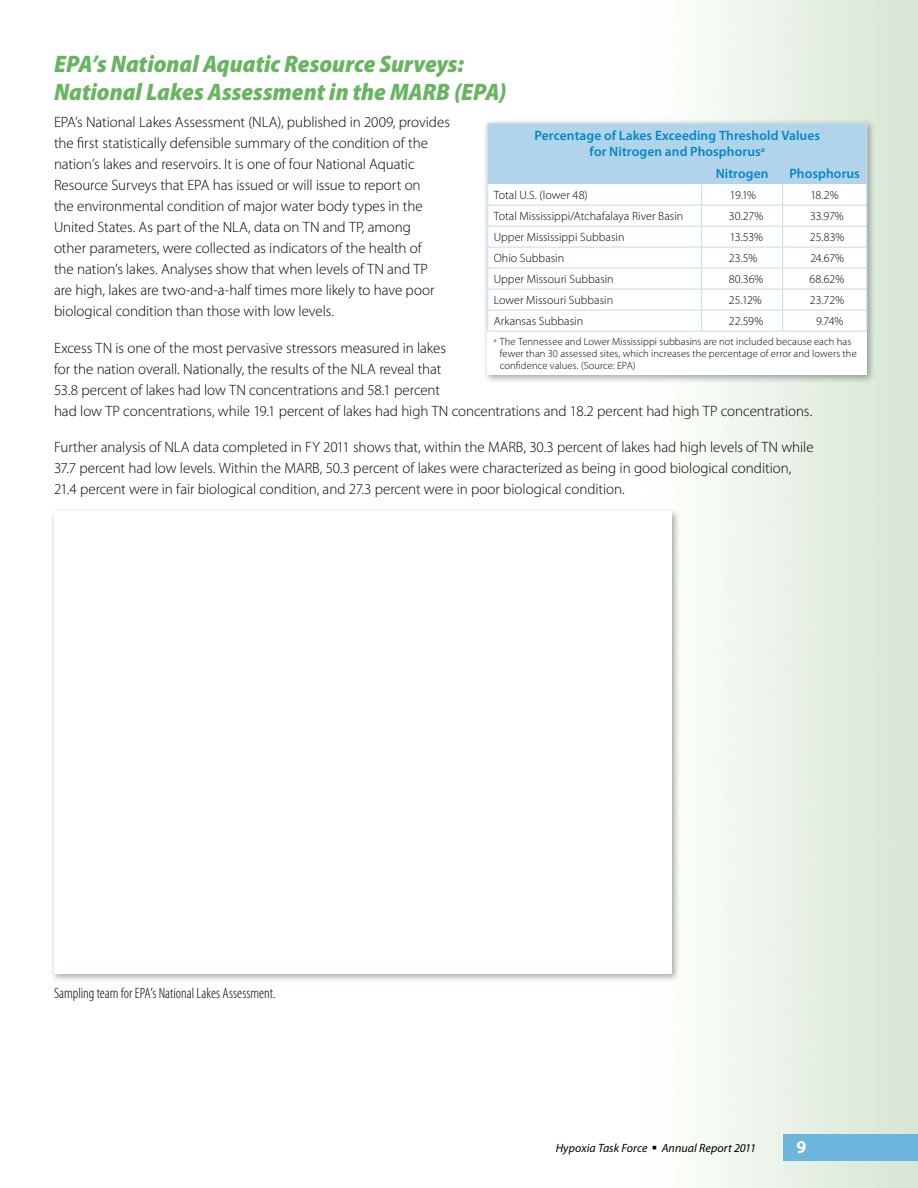
<style>
.page{position:relative;width:918px;height:1188px;background:#fff}
.page>*{position:absolute;margin:0;border:0;box-sizing:border-box;transform-origin:0 0}
.indicator_header{font:italic 900 semi-condensed 24px/28.5px "Myriad Pro";color:#67b561}
.t1{font:700 18px "Myriad Pro";color:#fff}
.body_text{font:300 15px/21px "Myriad Pro";letter-spacing:-.005em;color:#000}
.caption_left{font:300 condensed 15px "Myriad Pro";color:#000}
.table_header{font:600 13.5px/16.5px "Myriad Pro";letter-spacing:.005em;color:#0088c3;text-align:center}
.table_text{font:300 12px "Myriad Pro";color:#000}
.t2{font:italic 12px "Myriad Pro";letter-spacing:.005em;color:#000}
.table_note{font:300 10.5px/12px "Myriad Pro";letter-spacing:.01em;color:#000}
</style>
<div class="page">
<div style="left:783px;top:1134px;width:135px;height:27px;background:#6cb5dc"></div>
<div style="left:483px;top:118px;width:393px;height:266px;background:#313d42;opacity:.45"></div>
<svg style="left:488px;top:332px;width:379px;height:43px"></svg>
<hr style="left:487px;top:331px;width:215px;height:1px;background:#c0dbee">
<hr style="left:702px;top:331px;width:81px;height:1px;background:#c0dbee">
<hr style="left:783px;top:331px;width:84px;height:1px;background:#c0dbee">
<svg style="left:487px;top:123px;width:380px;height:208px"></svg>
<hr style="left:702px;top:226px;width:81px;height:1px;background:#c0dbee">
<hr style="left:783px;top:226px;width:84px;height:1px;background:#c0dbee">
<div style="left:49px;top:507px;width:631px;height:475px;background:#313d42;opacity:.45"></div>
<img style="left:54px;top:512px;width:618px;height:462px">
<p class="indicator_header" style="left:54px;top:50px;width:454px">EPA’s National Aquatic Resource Surveys:<br>National Lakes Assessment in the MARB (EPA)</p>
<p class="body_text" style="left:54px;top:111px;width:397px">EPA’s National Lakes Assessment (NLA), published in 2009, provides the first statistically defensible summary of the condition of the nation’s lakes and reservoirs. It is one of four National Aquatic Resource Surveys that EPA has issued or will issue to report on<br>the environmental condition of major water body types in the United States. As part of the NLA, data on TN and TP, among<br>other parameters, were collected as indicators of the health of<br>the nation’s lakes. Analyses show that when levels of TN and TP are high, lakes are two-and-a-half times more likely to have poor biological condition than those with low levels.</p>
<p class="body_text" style="left:54px;top:337px;width:760px">Excess TN is one of the most pervasive stressors measured in lakes<br>for the nation overall. Nationally, the results of the NLA reveal that<br>53.8 percent of lakes had low TN concentrations and 58.1 percent<br>had low TP concentrations, while 19.1 percent of lakes had high TN concentrations and 18.2 percent had high TP concentrations.</p>
<p class="body_text" style="left:54px;top:437px;width:761px">Further analysis of NLA data completed in FY 2011 shows that, within the MARB, 30.3 percent of lakes had high levels of TN while<br>37.7 percent had low levels. Within the MARB, 50.3 percent of lakes were characterized as being in good biological condition,<br>21.4 percent were in fair biological condition, and 27.3 percent were in poor biological condition.</p>
<p class="table_header" style="left:534px;top:127px;width:287px">Percentage of Lakes Exceeding Threshold Values for Nitrogen and Phosphorus<sup>a</sup></p>
<p class="table_header" style="left:716px;top:166px;width:54px">Nitrogen</p>
<p class="table_header" style="left:790px;top:166px;width:72px">Phosphorus</p>
<p class="table_text" style="left:494px;top:188px;width:95px">Total U.S. (lower 48)</p>
<p class="table_text" style="left:730px;top:188px;width:28px">19.1%</p>
<p class="table_text" style="left:810px;top:188px;width:30px">18.2%</p>
<p class="table_text" style="left:494px;top:209px;width:191px">Total Mississippi/Atchafalaya River Basin</p>
<p class="table_text" style="left:729px;top:209px;width:36px">30.27%</p>
<p class="table_text" style="left:810px;top:209px;width:35px">33.97%</p>
<p class="table_text" style="left:494px;top:230px;width:132px">Upper Mississippi Subbasin</p>
<p class="table_text" style="left:730px;top:230px;width:35px">13.53%</p>
<p class="table_text" style="left:810px;top:230px;width:36px">25.83%</p>
<p class="table_text" style="left:494px;top:251px;width:72px">Ohio Subbasin</p>
<p class="table_text" style="left:729px;top:251px;width:30px">23.5%</p>
<p class="table_text" style="left:810px;top:251px;width:35px">24.67%</p>
<p class="table_text" style="left:494px;top:272px;width:122px">Upper Missouri Subbasin</p>
<p class="table_text" style="left:729px;top:272px;width:36px">80.36%</p>
<p class="table_text" style="left:810px;top:272px;width:36px">68.62%</p>
<p class="table_text" style="left:494px;top:293px;width:121px">Lower Missouri Subbasin</p>
<p class="table_text" style="left:729px;top:293px;width:34px">25.12%</p>
<p class="table_text" style="left:810px;top:293px;width:36px">23.72%</p>
<p class="table_text" style="left:494px;top:314px;width:91px">Arkansas Subbasin</p>
<p class="table_text" style="left:729px;top:314px;width:36px">22.59%</p>
<p class="table_text" style="left:816px;top:314px;width:29px">9.74%</p>
<p class="table_note" style="left:500px;top:335px;width:359px;text-indent:-6px"><sup>a</sup> The Tennessee and Lower Mississippi subbasins are not included because each has fewer than 30 assessed sites, which increases the percentage of error and lowers the confidence values. (Source: EPA)</p>
<p class="caption_left" style="left:54px;top:986px;width:223px">Sampling team for EPA’s National Lakes Assessment.</p>
<p class="t2" style="left:556px;top:1142px;width:202px">Hypoxia Task Force ▪ Annual Report 2011</p>
<p class="t1" style="left:796px;top:1137px;width:11px">9</p>
</div>
